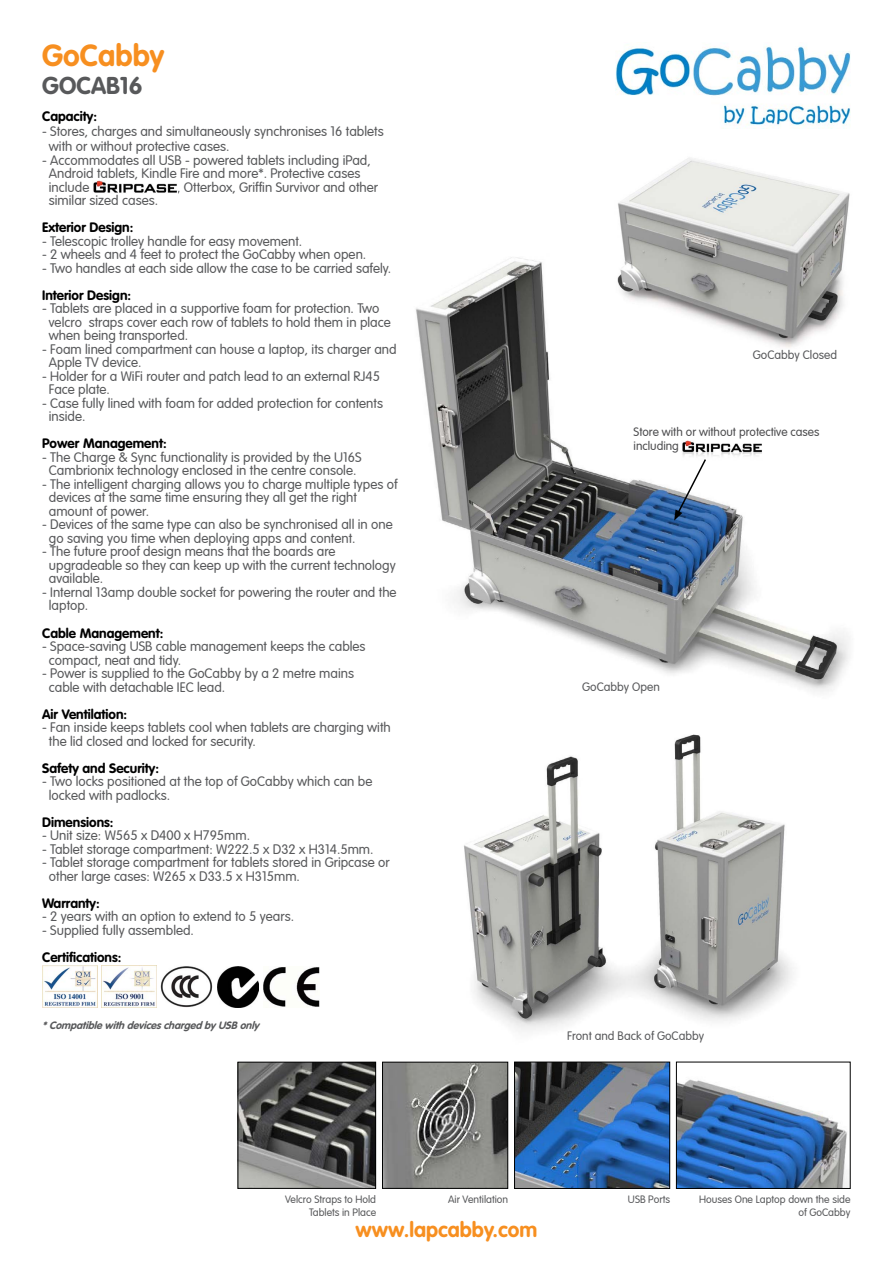
<style>
.page{position:relative;width:893px;height:1263px;background:#fff}
.page>*{position:absolute;margin:0;border:0;box-sizing:border-box;transform-origin:0 0}
.t1{font:700 30px "VAG Rounded Std";color:#f78f20}
.t2{font:700 24px "VAG Rounded Std";color:#58595b}
.t3{font:700 21px "VAG Rounded Std";color:#f78f20}
.t4{font:300 13.5px/13.5px "VAG Rounded";color:#58595b}
.t5{font:700 13.5px "VAG Rounded Std";color:#000}
.t6{font:300 12px "VAG Rounded";color:#58595b}
.t7{font:300 12px/14.4px "VAG Rounded";color:#4d4d4f}
.t8{font:300 10.5px/12.6px "VAG Rounded";color:#58595b;text-align:right}
.t9{font:italic 700 10.5px "VAG Rounded Std";color:#58595b}
</style>
<div class="page">
<img style="left:415px;top:257px;width:434px;height:435px">
<img style="left:615px;top:158px;width:235px;height:192px">
<img style="left:464px;top:734px;width:328px;height:297px">
<img style="left:239px;top:1064px;width:135px;height:123px">
<div style="left:237px;top:1062px;width:139px;height:127px;border:1px solid #000101"></div>
<img style="left:384px;top:1064px;width:122px;height:123px">
<div style="left:382px;top:1062px;width:126px;height:127px;border:1px solid #000101"></div>
<img style="left:516px;top:1064px;width:152px;height:123px">
<div style="left:514px;top:1062px;width:156px;height:127px;border:1px solid #000101"></div>
<img style="left:678px;top:1079px;width:171px;height:108px">
<div style="left:676px;top:1062px;width:175px;height:127px;border:1px solid #000101"></div>
<img style="left:217px;top:967px;width:41px;height:40px">
<img style="left:102px;top:967px;width:54px;height:41px">
<img style="left:160px;top:966px;width:53px;height:41px">
<img style="left:43px;top:965px;width:54px;height:43px">
<img style="left:263px;top:967px;width:57px;height:40px">
<img style="left:615px;top:46px;width:236px;height:83px">
<img style="left:93px;top:181px;width:84px;height:12px">
<img style="left:681px;top:440px;width:81px;height:23px">
<svg style="left:674px;top:458px;width:33px;height:63px"></svg>
<h1 class="t1" style="left:42px;top:37px;width:124px">GoCabby</h1>
<h2 class="t2" style="left:42px;top:72px;width:102px">GOCAB16</h2>
<p class="t5" style="left:42px;top:109px;width:56px">Capacity:</p>
<p class="t4" style="left:49px;top:125px;width:336px;line-height:15px;text-indent:-7px">- Stores, charges and simultaneously synchronises 16 tablets with or without protective cases.</p>
<p class="t4" style="left:49px;top:154px;width:323px;text-indent:-7px">- Accommodates all USB - powered tablets including iPad,<br>Android tablets, Kindle Fire and more*. Protective cases include</p>
<p class="t4" style="left:177px;top:181px;width:202px">, Otterbox, Griffin Survivor and other</p>
<p class="t4" style="left:49px;top:194px;width:111px">similar sized cases.</p>
<p class="t5" style="left:42px;top:220px;width:93px">Exterior Design:</p>
<p class="t4" style="left:42px;top:235px;width:262px">- Telescopic trolley handle for easy movement.</p>
<p class="t4" style="left:42px;top:248px;width:326px">- 2 wheels and 4 feet to protect the GoCabby when open.</p>
<p class="t4" style="left:42px;top:262px;width:350px">- Two handles at each side allow the case to be carried safely.</p>
<p class="t5" style="left:42px;top:287px;width:90px">Interior Design:</p>
<p class="t4" style="left:49px;top:302px;width:343px;text-indent:-7px">- Tablets are placed in a supportive foam for protection. Two velcro straps cover each row of tablets to hold them in place when being transported.</p>
<p class="t4" style="left:49px;top:343px;width:349px;text-indent:-7px">- Foam lined compartment can house a laptop, its charger and<br>Apple TV device.</p>
<p class="t4" style="left:49px;top:370px;width:333px;text-indent:-7px">- Holder for a WiFi router and patch lead to an external RJ45<br>Face plate.</p>
<p class="t4" style="left:49px;top:397px;width:336px;text-indent:-7px">- Case fully lined with foam for added protection for contents inside.</p>
<p class="t5" style="left:42px;top:436px;width:126px">Power Management:</p>
<p class="t4" style="left:42px;top:451px;width:321px;text-align:center">- The Charge &amp; Sync functionality is provided by the U16S<br>Cambrionix technology enclosed in the centre console.</p>
<p class="t4" style="left:49px;top:478px;width:350px;text-indent:-7px">- The intelligent charging allows you to charge multiple types of devices at the same time ensuring they all get the right amount of power.</p>
<p class="t4" style="left:49px;top:518px;width:345px;text-indent:-7px">- Devices of the same type can also be synchronised all in one go saving you time when deploying apps and content.</p>
<p class="t4" style="left:49px;top:545px;width:348px;text-indent:-7px">- The future proof design means that the boards are upgradeable so they can keep up with the current technology available.</p>
<p class="t4" style="left:49px;top:586px;width:349px;text-indent:-7px">- Internal 13amp double socket for powering the router and the laptop.</p>
<p class="t5" style="left:42px;top:625px;width:123px">Cable Management:</p>
<p class="t4" style="left:49px;top:640px;width:318px;text-indent:-7px">- Space-saving USB cable management keeps the cables compact, neat and tidy.</p>
<p class="t4" style="left:49px;top:667px;width:307px;text-indent:-7px">- Power is supplied to the GoCabby by a 2 metre mains cable with detachable IEC lead.</p>
<p class="t5" style="left:42px;top:706px;width:86px">Air Ventilation:</p>
<p class="t4" style="left:49px;top:721px;width:343px;text-indent:-7px">- Fan inside keeps tablets cool when tablets are charging with the lid closed and locked for security.</p>
<p class="t5" style="left:42px;top:760px;width:118px">Safety and Security:</p>
<p class="t4" style="left:49px;top:775px;width:325px;text-indent:-7px">- Two locks positioned at the top of GoCabby which can be locked with padlocks.</p>
<p class="t5" style="left:42px;top:814px;width:73px">Dimensions:</p>
<p class="t4" style="left:42px;top:829px;width:209px">- Unit size: W565 x D400 x H795mm.</p>
<p class="t4" style="left:42px;top:842px;width:333px">- Tablet storage compartment: W222.5 x D32 x H314.5mm.</p>
<p class="t4" style="left:49px;top:856px;width:342px;text-indent:-7px">- Tablet storage compartment for tablets stored in Gripcase or other large cases: W265 x D33.5 x H315mm.</p>
<p class="t5" style="left:42px;top:895px;width:59px">Warranty:</p>
<p class="t4" style="left:42px;top:910px;width:253px">- 2 years with an option to extend to 5 years.</p>
<p class="t4" style="left:42px;top:923px;width:153px">- Supplied fully assembled.</p>
<p class="t5" style="left:42px;top:949px;width:81px">Certifications:</p>
<p class="t9" style="left:42px;top:1019px;width:222px">*CompatiblewithdeviceschargedbyUSBonly</p>
<p class="t6" style="left:753px;top:348px;width:86px">GoCabby Closed</p>
<p class="t7" style="left:634px;top:425px;width:187px">Store with or without protective cases including</p>
<p class="t6" style="left:582px;top:680px;width:79px">GoCabby Open</p>
<p class="t6" style="left:567px;top:1029px;width:138px">Front and Back of GoCabby</p>
<p class="t8" style="left:285px;top:1193px;width:92px">Velcro Straps to Hold<br>Tablets in Place</p>
<p class="t8" style="left:448px;top:1193px;width:62px">Air Ventilation</p>
<p class="t8" style="left:699px;top:1193px;width:153px">Houses One Laptop down the side of GoCabby</p>
<p class="t8" style="left:628px;top:1193px;width:44px">USB Ports</p>
<h3 class="t3" style="left:355px;top:1217px;width:183px">www.lapcabby.com</h3>
</div>
